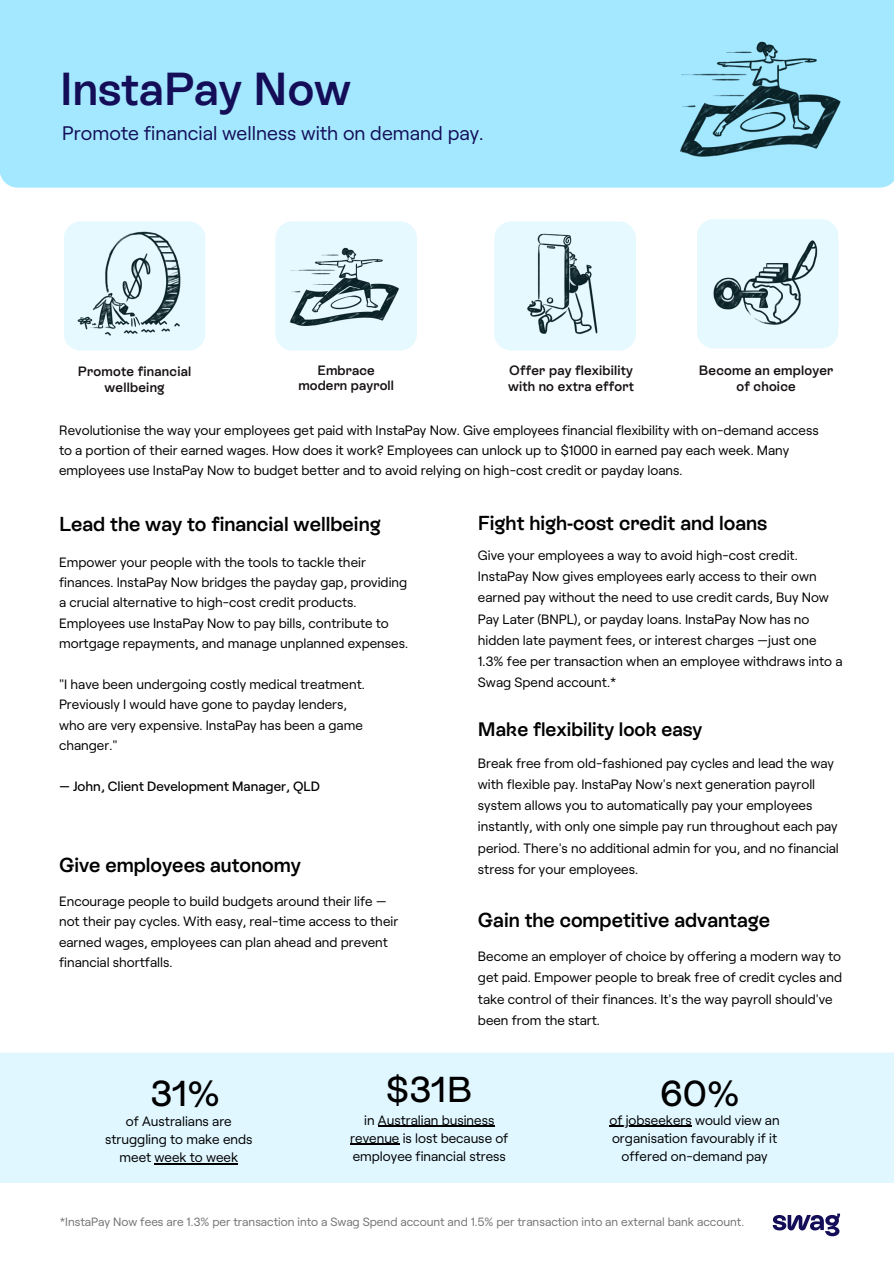
<style>
.page{position:relative;width:894px;height:1264px;background:#fff}
.page>*{position:absolute;margin:0;border:0;box-sizing:border-box;transform-origin:0 0}
.t1{font:600 46.2px "Rebond Grotesque";color:#140e58}
.t2{font:500 43.5px "Rebond Grotesque";color:#000}
.t3{font:500 36px "Rebond Grotesque";color:#000}
.t4{font:600 20.25px "Rebond Grotesque";color:#000}
.t5{font:19.65px "Roobert";color:#140e58}
.t6{font:600 19.5px "Rebond Grotesque";color:#000}
.t7{font:13.5px/21.3px "Roobert";color:#000}
.t8{font:600 13.5px/15.8px "Rebond Grotesque";letter-spacing:.015em;color:#171214;text-align:center}
.t9{font:500 13.5px "Roobert";color:#000}
.t10{font:12px "Roobert";color:#737373}
</style>
<div class="page">
<div style="left:0;top:0;width:893px;height:188px;background:#a3e8ff"></div>
<svg style="left:697px;top:219px;width:141px;height:127px;background:#e8f9ff"></svg>
<svg style="left:64px;top:226px;width:141px;height:120px"></svg>
<img style="left:68px;top:221px;width:132px;height:130px">
<img style="left:703px;top:223px;width:127px;height:125px">
<svg style="left:275px;top:221px;width:142px;height:129px;background:#e7f9ff"></svg>
<img style="left:285px;top:230px;width:118px;height:118px">
<svg style="left:494px;top:222px;width:141px;height:128px;background:#e8f9ff"></svg>
<img style="left:496px;top:221px;width:128px;height:124px">
<div style="left:0;top:1052px;width:893px;height:131px;background:#e0f7ff"></div>
<hr style="left:609px;top:1125px;width:82px;height:1px;background:#000">
<hr style="left:378px;top:1125px;width:116px;height:1px;background:#000">
<hr style="left:350px;top:1143px;width:49px;height:1px;background:#000">
<hr style="left:154px;top:1163px;width:84px;height:1px;background:#000">
<img style="left:673px;top:33px;width:174px;height:132px">
<svg style="left:772px;top:1213px;width:68px;height:23px"></svg>
<p class="t1" style="left:60px;top:62px;width:293px">InstaPay Now</p>
<p class="t5" style="left:62px;top:120px;width:422px">Promote financial wellness with on demand pay.</p>
<p class="t8" style="left:78px;top:363px;width:115px">Promote financial wellbeing</p>
<h5 class="t8" style="left:317px;top:362px;width:59px">Embrace</h5>
<h5 class="t8" style="left:509px;top:363px;width:125px">Offer pay flexibility</h5>
<p class="t8" style="left:508px;top:378px;width:127px">with no extra effort</p>
<h5 class="t8" style="left:698px;top:363px;width:136px">Become an employer</h5>
<p class="t8" style="left:736px;top:378px;width:61px">of choice</p>
<h5 class="t7" style="left:59px;top:419px;width:761px;line-height:20.2px">Revolutionise the way your employees get paid with InstaPay Now. Give employees financial flexibility with on-demand access to a portion of their earned wages. How does it work? Employees can unlock up to $1000 in earned pay each week. Many employees use InstaPay Now to budget better and to avoid relying on high-cost credit or payday loans.</h5>
<p class="t8" style="left:298px;top:378px;width:97px">modern payroll</p>
<h2 class="t4" style="left:59px;top:512px;width:323px">Lead the way to financial wellbeing</h2>
<h6 class="t7" style="left:59px;top:551px;width:350px;line-height:20.4px">Empower your people with the tools to tackle their finances. InstaPay Now bridges the payday gap, providing a crucial alternative to high-cost credit products.<br>Employees use InstaPay Now to pay bills, contribute to mortgage repayments, and manage unplanned expenses.</h6>
<p class="t7" style="left:59px;top:673px;width:307px;line-height:20.4px">"I have been undergoing costly medical treatment.<br>Previously I would have gone to payday lenders,</p>
<p class="t7" style="left:59px;top:714px;width:305px;line-height:20.4px">who are very expensive. InstaPay has been a game changer."</p>
<p class="t9" style="left:59px;top:777px;width:262px">— John, Client Development Manager, QLD</p>
<p class="t4" style="left:59px;top:853px;width:243px">Give employees autonomy</p>
<p class="t7" style="left:59px;top:890px;width:329px">Encourage people to build budgets around their life —</p>
<p class="t7" style="left:59px;top:910px;width:340px;line-height:20.4px">not their pay cycles. With easy, real-time access to their earned wages, employees can plan ahead and prevent financial shortfalls.</p>
<p class="t4" style="left:478px;top:511px;width:291px">Fight high-cost credit and loans</p>
<p class="t7" style="left:478px;top:544px;width:366px">Give your employees a way to avoid high-cost credit.<br>InstaPay Now gives employees early access to their own earned pay without the need to use credit cards, Buy Now Pay Later (BNPL), or payday loans. InstaPay Now has no hidden late payment fees, or interest charges —just one 1.3% fee per transaction when an employee withdraws into a Swag Spend account.*</p>
<p class="t6" style="left:478px;top:718px;width:226px">Make flexibility look easy</p>
<p class="t7" style="left:478px;top:751px;width:362px">Break free from old-fashioned pay cycles and lead the way with flexible pay. InstaPay Now's next generation payroll system allows you to automatically pay your employees instantly, with only one simple pay run throughout each pay period. There's no additional admin for you, and no financial stress for your employees.</p>
<p class="t4" style="left:478px;top:908px;width:294px">Gain the competitive advantage</p>
<p class="t7" style="left:478px;top:945px;width:365px">Become an employer of choice by offering a modern way to get paid. Empower people to break free of credit cycles and take control of their finances. It's the way payroll should've been from the start.</p>
<h4 class="t3" style="left:150px;top:1072px;width:71px">31%</h4>
<p class="t7" style="left:105px;top:1111px;width:149px;line-height:18px;text-align:center">of Australians are struggling to make ends meet week to week</p>
<h1 class="t3" style="left:385px;top:1068px;width:88px">$31B</h1>
<p class="t7" style="left:350px;top:1110px;width:159px;line-height:18px;text-align:center">in Australian business revenue is lost because of employee financial stress</p>
<h4 class="t2" style="left:376px;top:1074px;width:106px">$31B</h4>
<p class="t3" style="left:660px;top:1072px;width:81px">60%</p>
<h3 class="t7" style="left:609px;top:1110px;width:172px;line-height:18px;text-align:center">of jobseekers would view an organisation favourably if it offered on-demand pay</h3>
<h5 class="t10" style="left:60px;top:1213px;width:685px">*InstaPay Now fees are 1.3% per transaction into a Swag Spend account and 1.5% per transaction into an external bank account.</h5>
</div>
